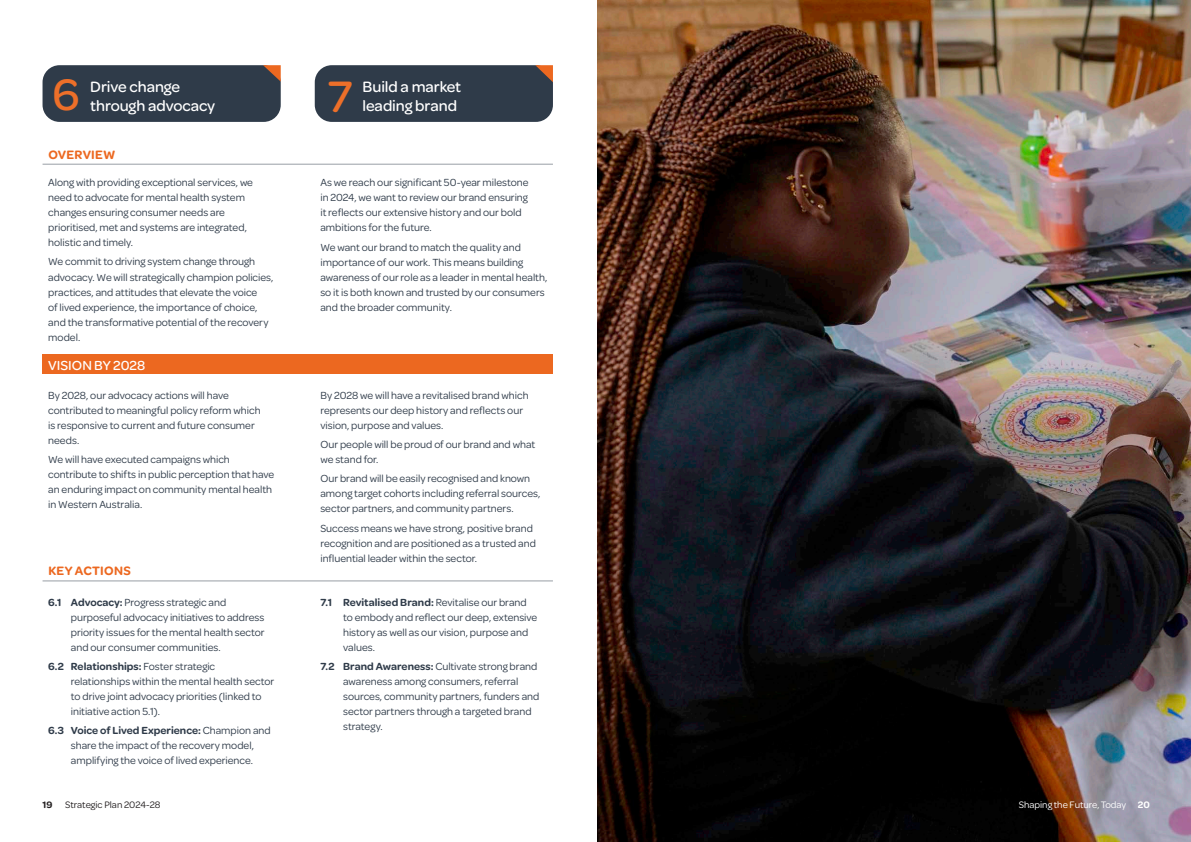
<style>
.page{position:relative;width:1191px;height:842px;background:#fff}
.page>*{position:absolute;margin:0;border:0;box-sizing:border-box;transform-origin:0 0}
.Intro_large_-_white{font:500 47px "Omnes";color:#ed6f29}
.Intro_large_-_white-2{font:500 16px/19px "Omnes";letter-spacing:-.005em;color:#fff}
.Heading_3{font:500 14px "Omnes";color:#fff}
.Heading_2_-_grey{font:600 13px "Omnes";letter-spacing:.02em;color:#ec6820}
.Body{font:11px/15px "Omnes";color:#2f3b49}
.Body-2{font:10px "Omnes";color:#fff}
.t1{font:10px "Omnes";color:#231f20}
.t2{font:600 10px "Omnes";color:#231f20}
.s1{font-weight:600}
</style>
<div class="page">
<img style="left:598px;top:0;width:593px;height:842px">
<div style="left:43px;top:354px;width:510px;height:20px;background:#ec6820"></div>
<hr style="left:43px;top:164px;width:510px;height:1px;background:#2f3b49">
<hr style="left:43px;top:580px;width:510px;height:1px;background:#2f3b49">
<div style="left:43px;top:65px;width:238px;height:57px;background:#2f3b49;border-radius:17px"></div>
<svg style="left:263px;top:65px;width:18px;height:17px"></svg>
<div style="left:315px;top:65px;width:238px;height:57px;background:#2f3b49;border-radius:17px"></div>
<svg style="left:535px;top:65px;width:18px;height:17px"></svg>
<p class="Intro_large_-_white" style="left:52px;top:62px;width:29px">6</p>
<p class="Intro_large_-_white-2" style="left:362px;top:76px;width:100px">Build a market</p>
<p class="Intro_large_-_white-2" style="left:90px;top:76px;width:126px">Drive change through advocacy</p>
<p class="Intro_large_-_white" style="left:328px;top:64px;width:26px">7</p>
<p class="Intro_large_-_white-2" style="left:362px;top:95px;width:96px">leading brand</p>
<p class="Heading_2_-_grey" style="left:48px;top:145px;width:69px">OVERVIEW</p>
<p class="Body" style="left:48px;top:174px;width:206px">Along with providing exceptional services, we need to advocate for mental health system changes ensuring consumer needs are prioritised, met and systems are integrated, holistic and timely.</p>
<p class="Body" style="left:48px;top:254px;width:227px">We commit to driving system change through advocacy. We will strategically champion policies, practices, and attitudes that elevate the voice<br>of lived experience, the importance of choice, and the transformative potential of the recovery model.</p>
<p class="Heading_3" style="left:48px;top:355px;width:98px">VISION BY 2028</p>
<p class="Body" style="left:48px;top:387px;width:214px">By 2028, our advocacy actions will have contributed to meaningful policy reform which is responsive to current and future consumer needs.</p>
<p class="Body" style="left:48px;top:451px;width:228px">We will have executed campaigns which contribute to shifts in public perception that have an enduring impact on community mental health in Western Australia.</p>
<p class="Heading_2_-_grey" style="left:48px;top:562px;width:84px">KEY ACTIONS</p>
<p class="Body" style="left:71px;top:594px;width:195px;text-indent:-23px"><span class="s1">6.1 Advocacy:</span> Progress strategic and purposeful advocacy initiatives to address priority issues for the mental health sector and our consumer communities.</p>
<p class="Body" style="left:71px;top:658px;width:205px;text-indent:-23px"><span class="s1">6.2 Relationships:</span> Foster strategic relationships within the mental health sector to drive joint advocacy priorities (linked to initiative action 5.1).</p>
<p class="Body" style="left:48px;top:722px;width:224px;text-align:center"><span class="s1">6.3 Voice of Lived Experience:</span> Champion and share the impact of the recovery model, amplifying the voice of lived experience.</p>
<p class="Body" style="left:320px;top:174px;width:210px">As we reach our significant 50-year milestone in 2024, we want to review our brand ensuring it reflects our extensive history and our bold ambitions for the future.</p>
<p class="Body" style="left:320px;top:239px;width:228px">We want our brand to match the quality and importance of our work. This means building awareness of our role as a leader in mental health, so it is both known and trusted by our consumers and the broader community.</p>
<p class="Body" style="left:320px;top:387px;width:210px">By 2028 we will have a revitalised brand which represents our deep history and reflects our vision, purpose and values.</p>
<p class="Body" style="left:320px;top:436px;width:216px">Our people will be proud of our brand and what we stand for.</p>
<p class="Body" style="left:320px;top:471px;width:221px">Our brand will be easily recognised and known among target cohorts including referral sources, sector partners, and community partners.</p>
<p class="Body" style="left:320px;top:520px;width:217px">Success means we have strong, positive brand recognition and are positioned as a trusted and influential leader within the sector.</p>
<p class="Body" style="left:343px;top:594px;width:196px;text-indent:-23px"><span class="s1">7.1 Revitalised Brand:</span> Revitalise our brand to embody and reflect our deep, extensive history as well as our vision, purpose and values.</p>
<p class="Body" style="left:343px;top:658px;width:198px;text-indent:-23px"><span class="s1">7.2 Brand Awareness:</span> Cultivate strong brand awareness among consumers, referral sources, community partners, funders and sector partners through a targeted brand strategy.</p>
<p class="t2" style="left:43px;top:798px;width:11px">19</p>
<p class="t1" style="left:65px;top:798px;width:97px">Strategic Plan 2024-28</p>
<p class="Body-2" style="left:1018px;top:798px;width:133px">Shaping the Future, Today <span class="s1">20</span></p>
</div>
